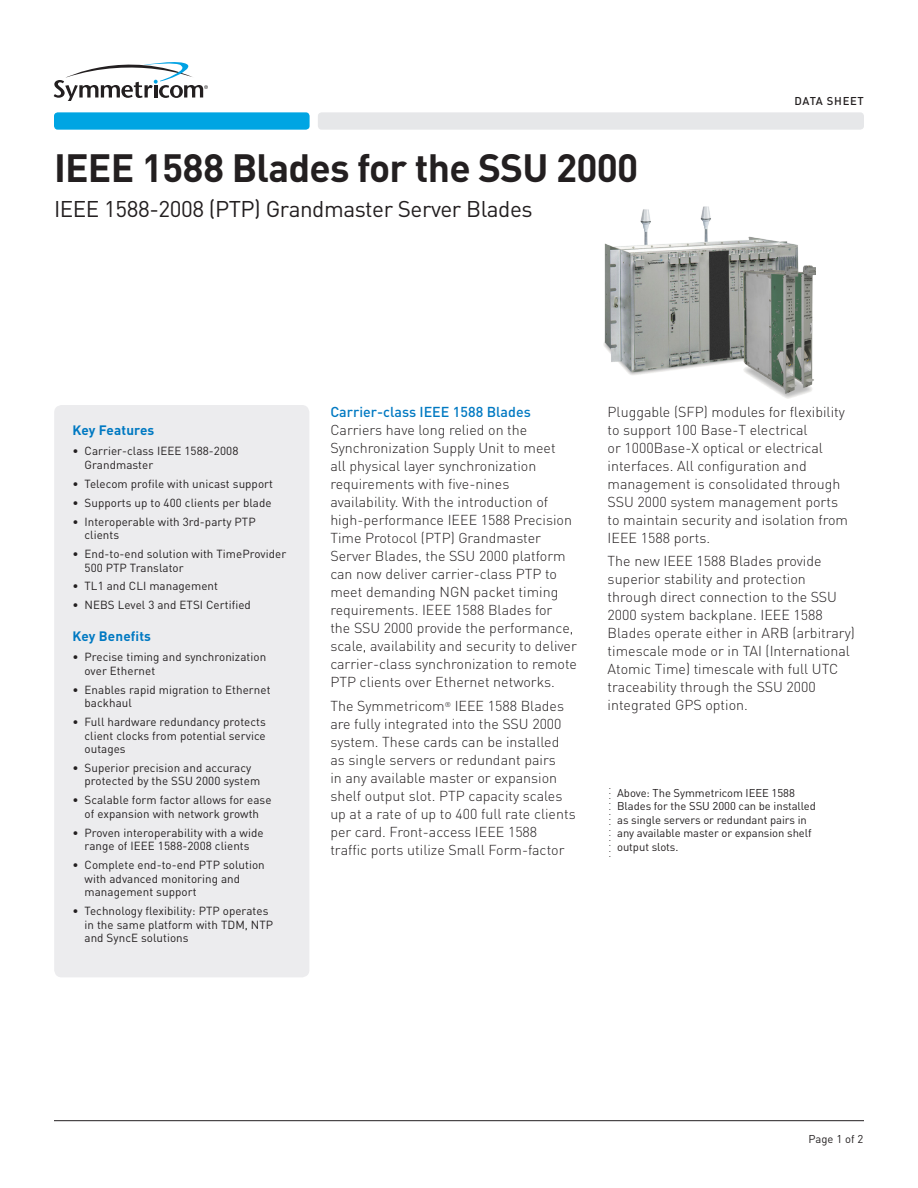
<style>
.page{position:relative;width:918px;height:1188px;background:#fff}
.page>*{position:absolute;margin:0;border:0;box-sizing:border-box;transform-origin:0 0}
.Product_Name{font:700 39px "DINOT";letter-spacing:-.02em;color:#231f20}
.Product_Descriptor{font:22.5px "DINOT";letter-spacing:-.02em;color:#231f20}
.MainText{font:300 14.25px/18px "DIN";color:#231f20}
.Blue_Header{font:500 14.25px "DIN";color:#0079c2}
.Sidebar_Subheads{font:700 13.5px "DINOT";letter-spacing:.01em;color:#0079c2}
.SideBarBulletsTabs7{font:11.7px/13.5px "DINOT";letter-spacing:.005em;color:#231f20}
.Page_Number{font:11.25px/13.5px "DINOT";letter-spacing:-.005em;color:#231f20}
.Vertical_Separator{font:300 11.25px "DINOT";color:#231f20}
.Collateral_Identifie{font:500 11.25px "DINOT";letter-spacing:.06em;color:#231f20}
</style>
<div class="page">
<div style="left:54px;top:405px;width:255px;height:572px;background:#ececee;border-radius:8px"></div>
<svg style="left:54px;top:62px;width:154px;height:39px"></svg>
<hr style="left:54px;top:1120px;width:810px;height:1px;background:#231f20">
<div style="left:54px;top:112px;width:256px;height:18px;background:#00a5e3;border-radius:4px"></div>
<div style="left:318px;top:112px;width:546px;height:18px;background:#e6e7e9;border-radius:4px"></div>
<img style="left:604px;top:207px;width:211px;height:191px">
<p class="Product_Name" style="left:54px;top:142px;width:586px">IEEE 1588 Blades for the SSU 2000</p>
<p class="Product_Descriptor" style="left:54px;top:195px;width:480px">IEEE 1588-2008 (PTP) Grandmaster Server Blades</p>
<p class="Collateral_Identifie" style="left:795px;top:94px;width:71px">DATA SHEET</p>
<p class="Sidebar_Subheads" style="left:73px;top:421px;width:83px">Key Features</p>
<p class="SideBarBulletsTabs7" style="left:85px;top:444px;width:155px;text-indent:-12px">• Carrier-class IEEE 1588-2008<br>Grandmaster</p>
<p class="SideBarBulletsTabs7" style="left:73px;top:477px;width:202px">• Telecom profile with unicast support</p>
<p class="SideBarBulletsTabs7" style="left:73px;top:496px;width:201px">• Supports up to 400 clients per blade</p>
<p class="SideBarBulletsTabs7" style="left:85px;top:514px;width:173px;text-indent:-12px">• Interoperable with 3rd-party PTP clients</p>
<p class="SideBarBulletsTabs7" style="left:85px;top:547px;width:203px;text-indent:-12px">• End-to-end solution with TimeProvider<br>500 PTP Translator</p>
<p class="SideBarBulletsTabs7" style="left:73px;top:579px;width:147px">• TL1 and CLI management</p>
<p class="SideBarBulletsTabs7" style="left:73px;top:598px;width:180px">• NEBS Level 3 and ETSI Certified</p>
<p class="Sidebar_Subheads" style="left:73px;top:627px;width:80px">Key Benefits</p>
<p class="SideBarBulletsTabs7" style="left:85px;top:650px;width:183px;text-indent:-12px">• Precise timing and synchronization over Ethernet</p>
<p class="SideBarBulletsTabs7" style="left:85px;top:682px;width:188px;text-indent:-12px">• Enables rapid migration to Ethernet backhaul</p>
<p class="SideBarBulletsTabs7" style="left:85px;top:715px;width:183px;text-align:justify;text-indent:-12px">• Full hardware redundancy protects client clocks from potential service outages</p>
<p class="SideBarBulletsTabs7" style="left:85px;top:761px;width:177px;text-indent:-12px">• Superior precision and accuracy protected by the SSU 2000 system</p>
<p class="SideBarBulletsTabs7" style="left:73px;top:793px;width:200px;text-align:center">• Scalable form factor allows for ease of expansion with network growth</p>
<p class="SideBarBulletsTabs7" style="left:73px;top:826px;width:193px;text-align:center">• Proven interoperability with a wide range of IEEE 1588-2008 clients</p>
<p class="SideBarBulletsTabs7" style="left:85px;top:858px;width:182px;text-indent:-12px">• Complete end-to-end PTP solution with advanced monitoring and management support</p>
<p class="SideBarBulletsTabs7" style="left:85px;top:904px;width:190px;text-indent:-12px">• Technology flexibility: PTP operates in the same platform with TDM, NTP and SyncE solutions</p>
<p class="Blue_Header" style="left:330px;top:403px;width:202px">Carrier-class IEEE 1588 Blades</p>
<p class="MainText" style="left:330px;top:421px;width:248px">Carriers have long relied on the Synchronization Supply Unit to meet<br>all physical layer synchronization requirements with five-nines availability. With the introduction of high-performance IEEE 1588 Precision Time Protocol (PTP) Grandmaster Server Blades, the SSU 2000 platform can now deliver carrier-class PTP to meet demanding NGN packet timing requirements. IEEE 1588 Blades for<br>the SSU 2000 provide the performance, scale, availability and security to deliver carrier-class synchronization to remote PTP clients over Ethernet networks.</p>
<p class="MainText" style="left:330px;top:696px;width:247px">The Symmetricom<sup>®</sup> IEEE 1588 Blades are fully integrated into the SSU 2000 system. These cards can be installed as single servers or redundant pairs<br>in any available master or expansion shelf output slot. PTP capacity scales up at a rate of up to 400 full rate clients per card. Front-access IEEE 1588 traffic ports utilize Small Form-factor</p>
<p class="MainText" style="left:608px;top:403px;width:242px">Pluggable (SFP) modules for flexibility to support 100 Base-T electrical<br>or 1000Base-X optical or electrical interfaces. All configuration and management is consolidated through SSU 2000 system management ports to maintain security and isolation from IEEE 1588 ports.</p>
<p class="MainText" style="left:608px;top:552px;width:249px">The new IEEE 1588 Blades provide superior stability and protection through direct connection to the SSU 2000 system backplane. IEEE 1588<br>Blades operate either in ARB (arbitrary) timescale mode or in TAI (International Atomic Time) timescale with full UTC traceability through the SSU 2000 integrated GPS option.</p>
<p class="Vertical_Separator" style="left:608px;top:778px;width:4px">.</p>
<p class="Vertical_Separator" style="left:608px;top:783px;width:4px">.</p>
<p class="Vertical_Separator" style="left:608px;top:788px;width:4px">.</p>
<p class="Vertical_Separator" style="left:608px;top:793px;width:4px">.</p>
<p class="Vertical_Separator" style="left:608px;top:799px;width:4px">.</p>
<p class="Vertical_Separator" style="left:608px;top:804px;width:4px">.</p>
<p class="Vertical_Separator" style="left:608px;top:809px;width:4px">.</p>
<p class="Vertical_Separator" style="left:608px;top:814px;width:4px">.</p>
<p class="Vertical_Separator" style="left:608px;top:820px;width:4px">.</p>
<p class="Vertical_Separator" style="left:608px;top:825px;width:4px">.</p>
<p class="Vertical_Separator" style="left:608px;top:830px;width:4px">.</p>
<p class="Vertical_Separator" style="left:608px;top:835px;width:4px">.</p>
<p class="Vertical_Separator" style="left:608px;top:841px;width:4px">.</p>
<p class="Vertical_Separator" style="left:608px;top:846px;width:4px">.</p>
<p class="Page_Number" style="left:617px;top:786px;width:200px">Above: The Symmetricom IEEE 1588<br>Blades for the SSU 2000 can be installed as single servers or redundant pairs in any available master or expansion shelf output slots.</p>
<p class="Page_Number" style="left:809px;top:1132px;width:56px">Page 1 of 2</p>
</div>
